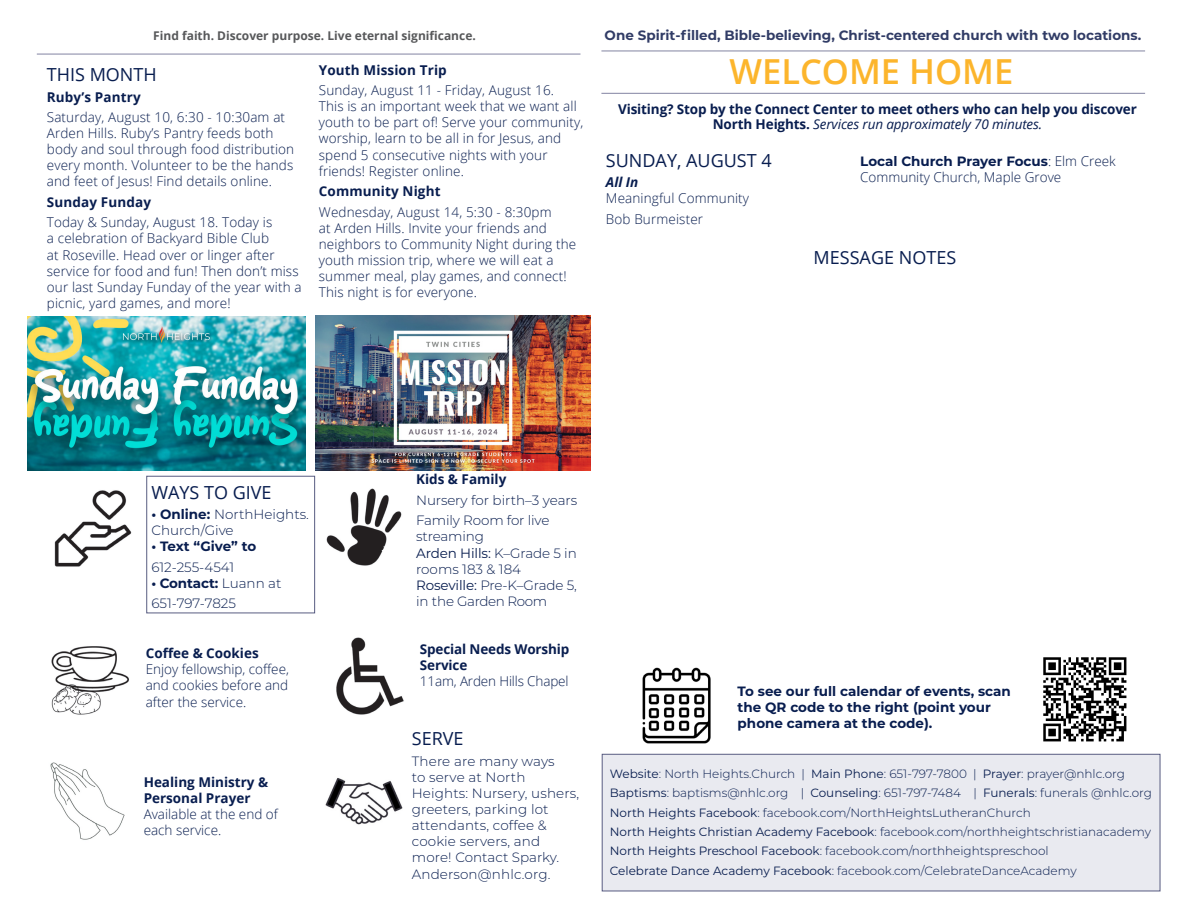
<style>
.page{position:relative;width:1188px;height:918px;background:#fff}
.page>*{position:absolute;margin:0;border:0;box-sizing:border-box;transform-origin:0 0}
.Welcome_Home_Header{font:600 34.5px "Open Sans";color:#fcb52c}
.bulletin_sections{font:18px "Open Sans";color:#081d4f}
.bulletin_body{font:300 13.5px/16.2px "Open Sans";letter-spacing:.01em;color:#081d4f}
.bulletin_body-2{font:300 13.5px/16px "Montserrat";color:#081d4f}
.bulletin_body-3{font:700 13.5px/16.2px "Open Sans";letter-spacing:-.01em;color:#081d4f;text-align:center}
.bulletin_body-4{font:700 13.5px/16.2px "Montserrat";color:#081d4f}
.t1{font:700 13.5px "Montserrat";color:#313c66}
.bulletin_body-5{font:700 13.5px "Open Sans";letter-spacing:.01em;color:#081d4f}
.bulletin_body-6{font:300 12px "Montserrat";color:#081d4f}
.t2{font:700 12px "Open Sans";color:#57585a}
.s1{font-weight:400;font-style:italic}
.s2{font-family:"Montserrat";font-weight:700}
.s3{font-weight:700;font-style:italic}
.s4{font-weight:700}
.s5{font-weight:300}
.s6{font-weight:400}
</style>
<div class="page">
<hr style="left:37px;top:54px;width:543px;height:1px;background:#8284a2">
<div style="left:602px;top:754px;width:558px;height:137px;background:#e9eaf0;border:1px solid #585c81"></div>
<hr style="left:601px;top:51px;width:544px;height:1px;background:#8284a2">
<hr style="left:601px;top:93px;width:544px;height:1px;background:#8284a2">
<img style="left:642px;top:667px;width:69px;height:77px">
<img style="left:1043px;top:658px;width:84px;height:83px">
<img style="left:51px;top:646px;width:78px;height:69px">
<img style="left:50px;top:762px;width:75px;height:78px">
<img style="left:326px;top:488px;width:76px;height:78px">
<img style="left:336px;top:637px;width:68px;height:78px">
<img style="left:325px;top:778px;width:78px;height:47px">
<img style="left:54px;top:490px;width:78px;height:77px">
<div style="left:146px;top:476px;width:169px;height:137px;border:1px solid #585c81"></div>
<img style="left:27px;top:316px;width:278px;height:154px">
<img style="left:315px;top:316px;width:275px;height:154px">
<p class="t2" style="left:153px;top:28px;width:324px">Find faith. Discover purpose. Live eternal significance.</p>
<p class="bulletin_sections" style="left:47px;top:62px;width:111px">THIS MONTH</p>
<p class="bulletin_body-5" style="left:47px;top:87px;width:95px">Ruby’s Pantry</p>
<p class="bulletin_body" style="left:47px;top:109px;width:249px">Saturday, August 10, 6:30 - 10:30am at Arden Hills. Ruby’s Pantry feeds both body and soul through food distribution every month. Volunteer to be the hands and feet of Jesus! Find details online.</p>
<p class="bulletin_body-5" style="left:47px;top:192px;width:106px">Sunday Funday</p>
<p class="bulletin_body" style="left:47px;top:214px;width:256px">Today &amp; Sunday, August 18. Today is<br>a celebration of Backyard Bible Club<br>at Roseville. Head over or linger after service for food and fun! Then don’t miss our last Sunday Funday of the year with a picnic, yard games, and more!</p>
<p class="bulletin_body-5" style="left:319px;top:60px;width:129px">Youth Mission Trip</p>
<p class="bulletin_body" style="left:319px;top:82px;width:266px">Sunday, August 11 - Friday, August 16.<br>This is an important week that we want all youth to be part of! Serve your community, worship, learn to be all in for Jesus, and spend 5 consecutive nights with your friends! Register online.</p>
<p class="bulletin_body-5" style="left:319px;top:182px;width:123px">Community Night</p>
<p class="bulletin_body" style="left:319px;top:203px;width:259px">Wednesday, August 14, 5:30 - 8:30pm<br>at Arden Hills. Invite your friends and neighbors to Community Night during the youth mission trip, where we will eat a summer meal, play games, and connect!<br>This night is for everyone.</p>
<p class="t1" style="left:605px;top:25px;width:538px">One Spirit-filled, Bible-believing, Christ-centered church with two locations.</p>
<p class="Welcome_Home_Header" style="left:730px;top:48px;width:285px">WELCOME HOME</p>
<p class="bulletin_body-3" style="left:618px;top:101px;width:520px;line-height:15px">Visiting? Stop by the Connect Center to meet others who can help you discover<br>North Heights. <span class="s1">Services run approximately 70 minutes.</span></p>
<p class="bulletin_body" style="left:860px;top:153px;width:257px"><span class="s2">Local Church Prayer Focus</span>: Elm Creek<br>Community Church, Maple Grove</p>
<p class="bulletin_sections" style="left:606px;top:148px;width:167px">SUNDAY, AUGUST 4</p>
<p class="bulletin_body" style="left:606px;top:174px;width:145px"><span class="s3">All In<br></span>Meaningful Community</p>
<p class="bulletin_body" style="left:606px;top:210px;width:99px">Bob Burmeister</p>
<p class="bulletin_sections" style="left:814px;top:245px;width:144px">MESSAGE NOTES</p>
<p class="bulletin_sections" style="left:151px;top:480px;width:122px">WAYS TO GIVE</p>
<p class="bulletin_body-2" style="left:151px;top:506px;width:159px"><span class="s4">• Online:</span> NorthHeights.<br>Church/Give</p>
<p class="bulletin_body-4" style="left:151px;top:538px;width:106px">• Text “Give” to</p>
<p class="bulletin_body-2" style="left:151px;top:559px;width:84px">612-255-4541</p>
<p class="bulletin_body-4" style="left:151px;top:574px;width:132px">• Contact: <span class="s5">Luann at</span></p>
<p class="bulletin_body-2" style="left:151px;top:595px;width:86px">651-797-7825</p>
<p class="bulletin_body" style="left:146px;top:645px;width:145px"><span class="s4">Coffee &amp; Cookies<br></span>Enjoy fellowship, coffee, and cookies before and after the service.</p>
<p class="bulletin_body" style="left:144px;top:773px;width:136px"><span class="s4">Healing Ministry &amp;<br>Personal Prayer<br></span>Available at the end of each service.</p>
<p class="bulletin_body-3" style="left:416px;top:471px;width:92px">Kids &amp; Family</p>
<p class="bulletin_body-2" style="left:416px;top:492px;width:163px">Nursery for birth–3 years</p>
<p class="bulletin_body-2" style="left:416px;top:512px;width:162px">Family Room for live streaming<br><span class="s6">Arden Hills:</span> K–Grade 5 in rooms 183 &amp; 184<br><span class="s6">Roseville:</span> Pre-K–Grade 5, in the Garden Room</p>
<p class="bulletin_body-3" style="left:420px;top:641px;width:151px;text-align:left">Special Needs Worship<br>Service<br><span class="s5">11am, Arden Hills Chapel</span></p>
<p class="bulletin_sections" style="left:412px;top:726px;width:53px">SERVE</p>
<p class="bulletin_body-2" style="left:412px;top:752px;width:169px">There are many ways<br>to serve at North<br>Heights: Nursery, ushers, greeters, parking lot attendants, coffee &amp; cookie servers, and more! Contact Sparky.<br>Anderson@nhlc.org.</p>
<p class="bulletin_body-4" style="left:738px;top:682px;width:275px">To see our full calendar of events, scan the QR code to the right (point your phone camera at the code).</p>
<p class="bulletin_body-6" style="left:610px;top:765px;width:517px"><span class="s6">Website</span>: North Heights.Church | <span class="s6">Main Phone</span>: 651-797-7800 | <span class="s6">Prayer</span>: prayer@nhlc.org</p>
<p class="bulletin_body-6" style="left:610px;top:785px;width:544px"><span class="s6">Baptisms</span>: baptisms@nhlc.org | <span class="s6">Counseling</span>: 651-797-7484 | <span class="s6">Funerals</span>: funerals @nhlc.org</p>
<p class="bulletin_body-6" style="left:610px;top:804px;width:422px"><span class="s6">North Heights Facebook</span>: facebook.com/NorthHeightsLutheranChurch</p>
<p class="bulletin_body-6" style="left:610px;top:823px;width:543px"><span class="s6">North Heights Christian Academy Facebook</span>: facebook.com/northheightschristianacademy</p>
<p class="bulletin_body-6" style="left:610px;top:843px;width:440px"><span class="s6">North Heights Preschool Facebook</span>: facebook.com/northheightspreschool</p>
<p class="bulletin_body-6" style="left:610px;top:862px;width:468px"><span class="s6">Celebrate Dance Academy Facebook</span>: facebook.com/CelebrateDanceAcademy</p>
</div>
